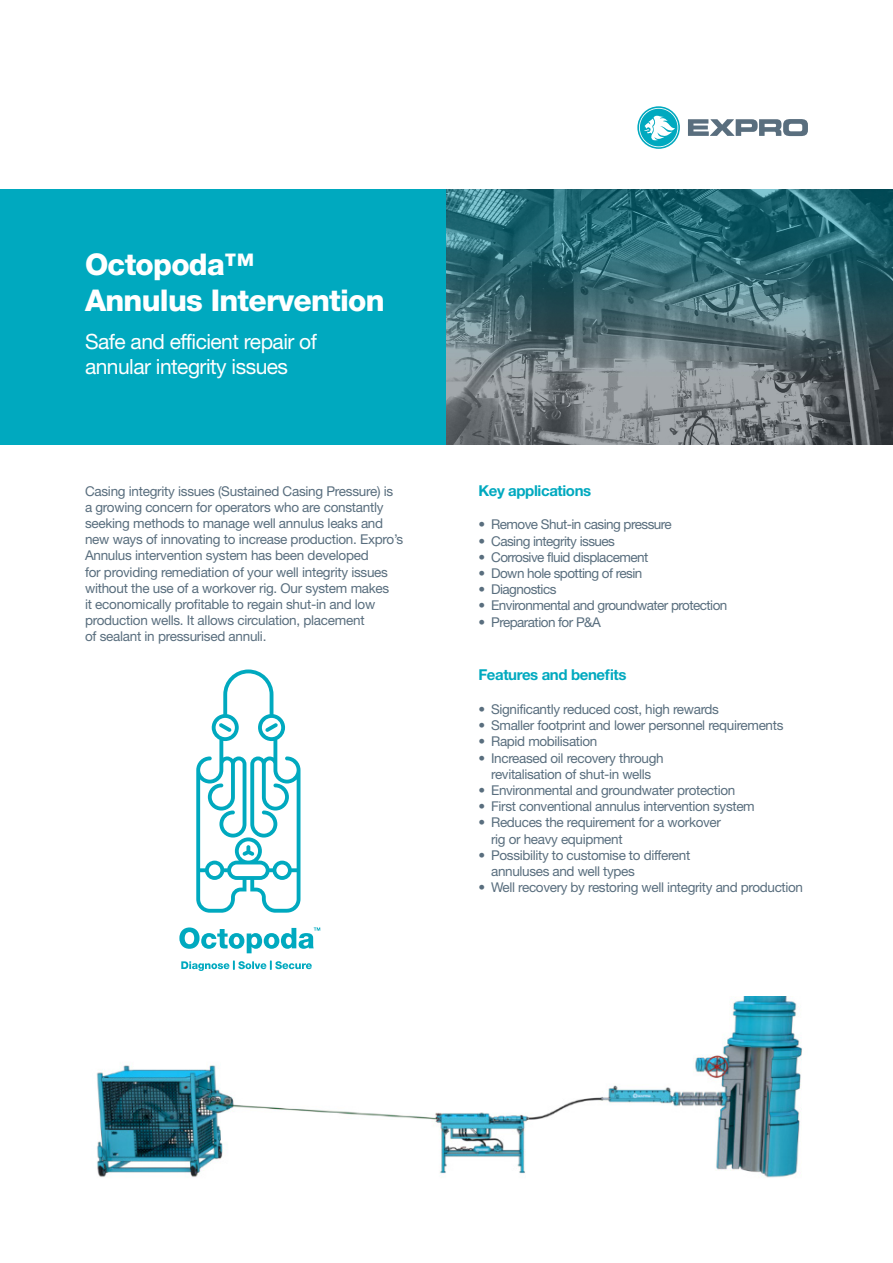
<style>
.page{position:relative;width:893px;height:1263px;background:#fff}
.page>*{position:absolute;margin:0;border:0;box-sizing:border-box;transform-origin:0 0}
.t1{font:800 30px "Helvetica Neue LT Std";letter-spacing:-.025em;color:#fff}
.t2{font:21px/25.2px "Helvetica Neue";letter-spacing:-.025em;color:#fff}
.t3{font:700 15px "Helvetica Neue LT Std";letter-spacing:-.025em;color:#00a9bf}
.t4{font:13.5px/16.2px "Helvetica Neue";letter-spacing:-.025em;color:#596e7e}
</style>
<div class="page">
<svg style="left:688px;top:119px;width:120px;height:17px"></svg>
<svg style="left:637px;top:106px;width:43px;height:43px"></svg>
<div style="left:0;top:189px;width:893px;height:255px;background:#00a9bf"></div>
<img style="left:446px;top:189px;width:447px;height:255px">
<svg style="left:179px;top:927px;width:141px;height:26px"></svg>
<svg style="left:196px;top:669px;width:104px;height:244px"></svg>
<svg style="left:181px;top:960px;width:131px;height:11px"></svg>
<img style="left:97px;top:996px;width:705px;height:182px">
<p class="t1" style="left:85px;top:246px;width:171px">Octopoda™</p>
<p class="t1" style="left:85px;top:282px;width:301px">Annulus Intervention</p>
<p class="t2" style="left:85px;top:329px;width:234px">Safe and efficient repair of annular integrity issues</p>
<p class="t4" style="left:85px;top:482px;width:320px">Casing integrity issues (Sustained Casing Pressure) is a growing concern for operators who are constantly seeking methods to manage well annulus leaks and new ways of innovating to increase production. Expro’s Annulus intervention system has been developed</p>
<p class="t4" style="left:85px;top:563px;width:306px">for providing remediation of your well integrity issues without the use of a workover rig. Our system makes it economically profitable to regain shut-in and low production wells. It allows circulation, placement</p>
<p class="t4" style="left:85px;top:628px;width:183px">of sealant in pressurised annuli.</p>
<p class="t3" style="left:478px;top:481px;width:114px">Key applications</p>
<p class="t4" style="left:478px;top:516px;width:195px">• Remove Shut-in casing pressure</p>
<p class="t4" style="left:478px;top:532px;width:138px">• Casing integrity issues</p>
<p class="t4" style="left:478px;top:549px;width:171px">• Corrosive fluid displacement</p>
<p class="t4" style="left:478px;top:565px;width:165px">• Down hole spotting of resin</p>
<p class="t4" style="left:478px;top:581px;width:80px">• Diagnostics</p>
<p class="t4" style="left:478px;top:597px;width:251px">• Environmental and groundwater protection</p>
<p class="t4" style="left:478px;top:613px;width:124px">• Preparation for P&amp;A</p>
<p class="t3" style="left:478px;top:666px;width:150px">Features and benefits</p>
<p class="t4" style="left:478px;top:701px;width:242px">• Significantly reduced cost, high rewards</p>
<p class="t4" style="left:478px;top:717px;width:307px">• Smaller footprint and lower personnel requirements</p>
<p class="t4" style="left:478px;top:733px;width:121px">• Rapid mobilisation</p>
<p class="t4" style="left:478px;top:749px;width:187px;text-align:center">• Increased oil recovery through revitalisation of shut-in wells</p>
<p class="t4" style="left:478px;top:782px;width:258px">• Environmental and groundwater protection</p>
<p class="t4" style="left:478px;top:798px;width:278px">• First conventional annulus intervention system</p>
<p class="t4" style="left:491px;top:814px;width:231px;text-indent:-13px">• Reduces the requirement for a workover rig or heavy equipment</p>
<p class="t4" style="left:491px;top:847px;width:201px;text-indent:-13px">• Possibility to customise to different annuluses and well types</p>
<p class="t4" style="left:478px;top:879px;width:326px">• Well recovery by restoring well integrity and production</p>
</div>
